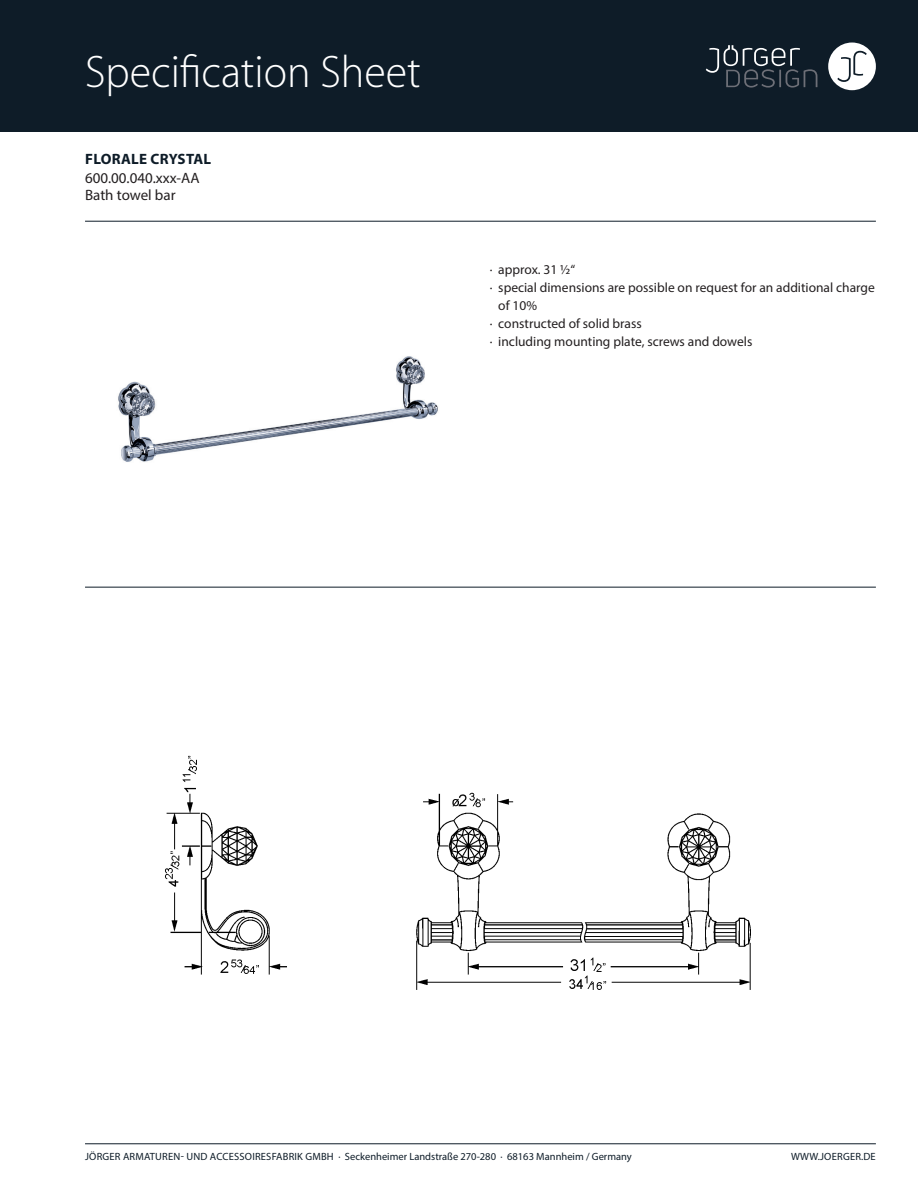
<style>
.page{position:relative;width:918px;height:1188px;background:#fff}
.page>*{position:absolute;margin:0;border:0;box-sizing:border-box;transform-origin:0 0}
.t1{font:100 45px "Myriad Set Pro";color:#fff}
.t2{font:15px "Myriad Pro";color:#231f20}
.t3{font:700 15px "Myriad Pro";letter-spacing:.02em;color:#0e1c28}
.t4{font:13.5px "Myriad Pro";color:#231f20}
.t5{font:10.5px "Myriad Pro";letter-spacing:.015em;color:#0e1c28}
</style>
<div class="page">
<div style="left:0;top:0;width:918px;height:132px;background:#0e1c28"></div>
<div style="left:828px;top:43px;width:48px;height:47px;background:#fff;border-radius:50%"></div>
<svg style="left:837px;top:51px;width:30px;height:31px"></svg>
<svg style="left:706px;top:45px;width:111px;height:43px"></svg>
<hr style="left:85px;top:1143px;width:791px;height:1px;background:#0e1c28">
<hr style="left:85px;top:221px;width:791px;height:1px;background:#0e1c28">
<hr style="left:85px;top:587px;width:791px;height:1px;background:#0e1c28">
<img style="left:118px;top:356px;width:320px;height:106px">
<img style="left:165px;top:755px;width:586px;height:235px">
<h1 class="t1" style="left:85px;top:38px;width:337px">Specification Sheet</h1>
<p class="t3" style="left:85px;top:149px;width:128px">FLORALE CRYSTAL</p>
<p class="t2" style="left:85px;top:186px;width:92px">Bath towel bar</p>
<p class="t2" style="left:85px;top:169px;width:116px">600.00.040.xxx-AA</p>
<p class="t4" style="left:490px;top:261px;width:87px">· approx. 31 1/2“</p>
<p class="t4" style="left:490px;top:279px;width:387px">· special dimensions are possible on request for an additional charge</p>
<p class="t4" style="left:498px;top:297px;width:40px">of 10%</p>
<p class="t4" style="left:490px;top:315px;width:153px">· constructed of solid brass</p>
<p class="t4" style="left:490px;top:333px;width:264px">· including mounting plate, screws and dowels</p>
<p class="t5" style="left:85px;top:1150px;width:548px">JÖRGER ARMATUREN- UND ACCESSOIRESFABRIK GMBH · Seckenheimer Landstraße 270-280 · 68163 Mannheim / Germany</p>
<p class="t5" style="left:791px;top:1150px;width:86px">WWW.JOERGER.DE</p>
</div>
